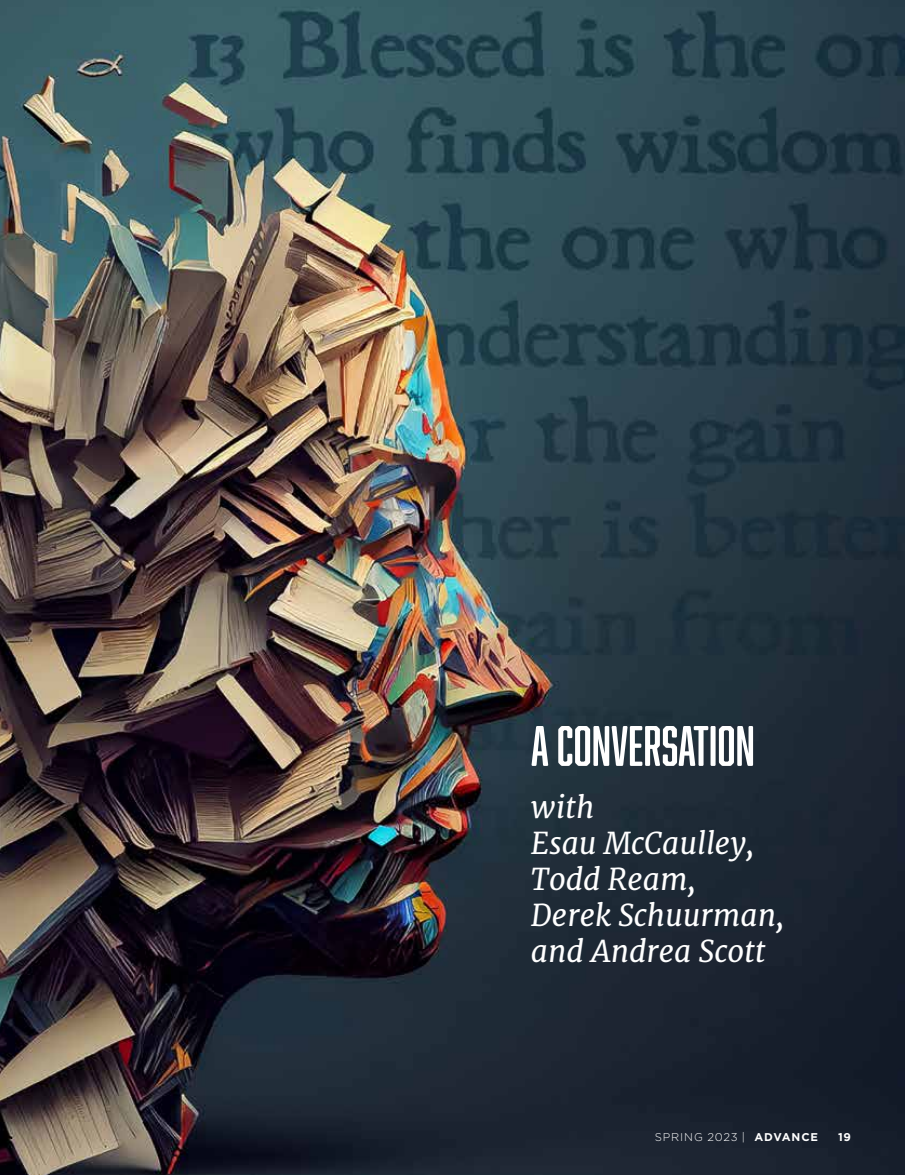
<style>
.page{position:relative;width:905px;height:1175px;background:#fff}
.page>*{position:absolute;margin:0;border:0;box-sizing:border-box;transform-origin:0 0}
.t1{font:52.5px "Abolition Soft";color:#fff}
.t2{font:italic 30px/36px "Merriweather";color:#fff}
.t3{font:300 11.25px "Gotham";letter-spacing:.075em;color:#fff}
.t4{font:700 11.25px "Gotham";color:#fff}
.s1{font-weight:700}
</style>
<div class="page">
<img style="left:0;top:0;width:904px;height:1174px">
<h1 class="t1" style="left:531px;top:715px;width:225px">A CONVERSATION</h1>
<p class="t2" style="left:531px;top:789px;width:254px">with<br>Esau McCaulley,<br>Todd Ream,<br>Derek Schuurman, and Andrea Scott</p>
<p class="t3" style="left:655px;top:1129px;width:164px">SPRING 2023 | <span class="s1">ADVANCE</span></p>
<p class="t4" style="left:838px;top:1129px;width:14px">19</p>
</div>
